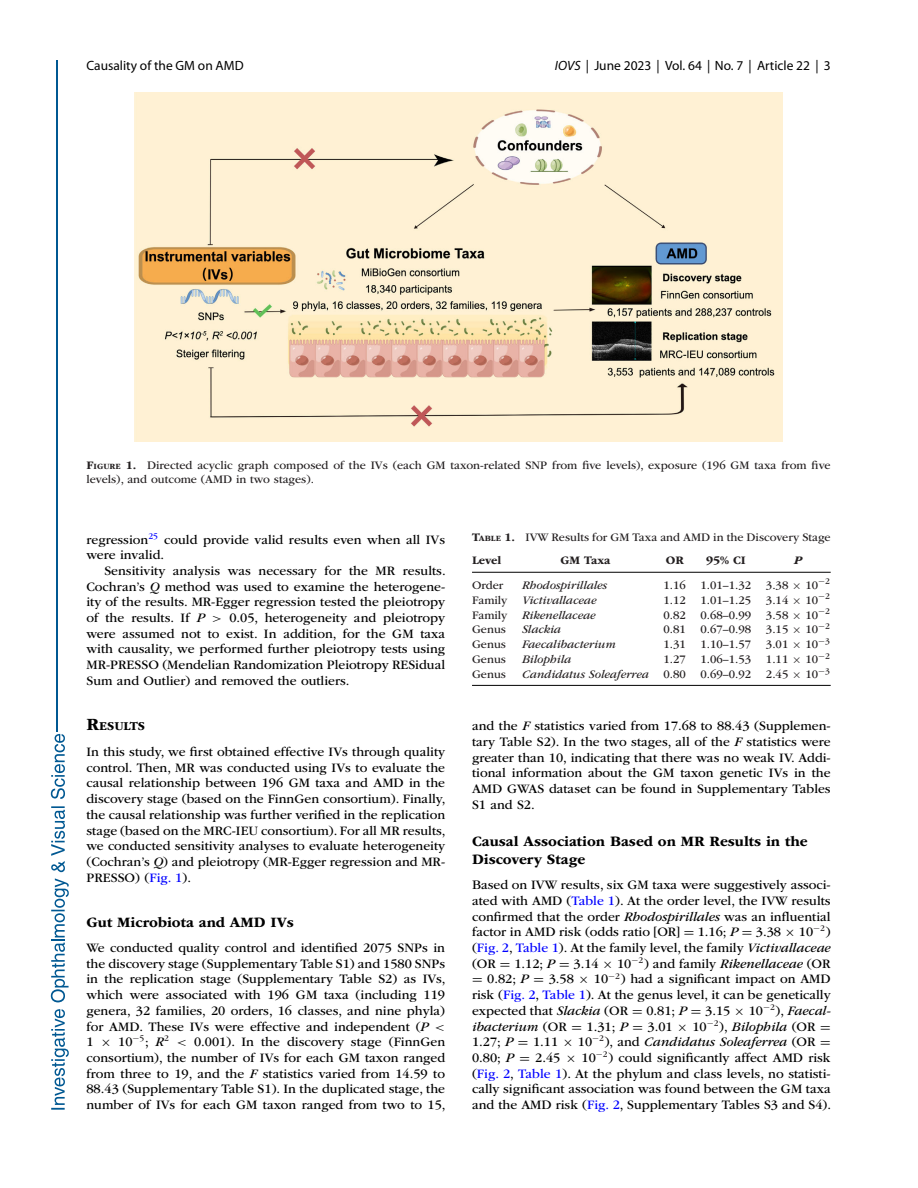
<style>
.page{position:relative;width:918px;height:1188px;background:#fff}
.page>*{position:absolute;margin:0;border:0;box-sizing:border-box;transform-origin:0 0}
.t1{font:700 15px/18px "ITC Garamond Std";color:#000}
.t2{font:13.5px/15.8px "ITC Garamond Std";color:#000;text-align:justify}
.t3{font:13.5px "Myriad Pro";color:#000}
.t4{font:700 12.6px "ITC Garamond Std";color:#000}
.t5{font:12px/13.5px "ITC Garamond Std";color:#231f20}
.t6{font:italic 12px "ITC Garamond Std";color:#231f20}
.t7{font:700 12px "ITC Garamond Std";color:#231f20}
.t8{font:italic 700 12px "ITC Garamond Std";color:#231f20}
.s1{font-style:italic}
.s2{font-weight:700}
.s3{font-weight:700;font-size:8.4px}
.s4{font-family:"RMTMI"}
.s5{font-size:18px}
.s6{color:#00f}
.s7{font-family:"MTSY"}
.s8{font-style:normal}
.s9{font-family:"MTSY";font-style:normal}
</style>
<div class="page">
<hr style="left:57px;top:60px;width:1px;height:672px;background:#005892">
<svg style="left:51px;top:734px;width:18px;height:376px"></svg>
<img style="left:135px;top:93px;width:648px;height:348px">
<hr style="left:472px;top:572px;width:359px;height:1px;background:#000">
<hr style="left:472px;top:685px;width:359px;height:1px;background:#000">
<p class="t3" style="left:86px;top:57px;width:159px">Causality of the GM on AMD</p>
<p class="t3" style="left:555px;top:57px;width:277px"><span class="s1">IOVS</span> | June 2023 | Vol. 64 | No. 7 | Article 22 | 3</p>
<p class="t5" style="left:86px;top:460px;width:746px"><span class="s2">F</span><span class="s3">IGURE</span> <span class="s2">1.</span> Directed acyclic graph composed of the IVs (each GM taxon-related SNP from five levels), exposure (196 GM taxa from five levels), and outcome (AMD in two stages).</p>
<p class="t2" style="left:86px;top:533px;width:360px">regression<sup>25</sup> could provide valid results even when all IVs were invalid.</p>
<p class="t2" style="left:86px;top:564px;width:361px;text-indent:18px">Sensitivity analysis was necessary for the MR results.<br>Cochran’s <span class="s1">Q</span> method was used to examine the heterogene&shy;ity of the results. MR-Egger regression tested the pleiotropy of the results. If <span class="s1">P</span> <span class="s4">&gt;</span> 0.05, heterogeneity and pleiotropy were assumed not to exist. In addition, for the GM taxa with causality, we performed further pleiotropy tests using MR-PRESSO (Mendelian Randomization Pleiotropy RESidual Sum and Outlier) and removed the outliers.</p>
<p class="t4" style="left:86px;top:721px;width:60px"><span class="s5">R</span>ESULTS</p>
<p class="t2" style="left:86px;top:745px;width:361px">In this study, we first obtained effective IVs through quality control. Then, MR was conducted using IVs to evaluate the causal relationship between 196 GM taxa and AMD in the discovery stage (based on the FinnGen consortium). Finally, the causal relationship was further verified in the replication stage (based on the MRC-IEU consortium). For all MR results, we conducted sensitivity analyses to evaluate heterogeneity (Cochran’s <span class="s1">Q</span>) and pleiotropy (MR-Egger regression and MR-PRESSO) (<span class="s6">Fig. 1</span>).</p>
<p class="t1" style="left:86px;top:914px;width:209px">Gut Microbiota and AMD IVs</p>
<p class="t2" style="left:86px;top:941px;width:361px">We conducted quality control and identified 2075 SNPs in the discovery stage (Supplementary Table S1) and 1580 SNPs in the replication stage (Supplementary Table S2) as IVs, which were associated with 196 GM taxa (including 119 genera, 32 families, 20 orders, 16 classes, and nine phyla) for AMD. These IVs were effective and independent (<span class="s1">P</span> <span class="s4">&lt; </span>1 <span class="s7">×</span> 10<sup>−</sup><sup>5</sup>; <span class="s1">R</span><sup>2</sup> <span class="s4">&lt;</span> 0.001). In the discovery stage (FinnGen consortium), the number of IVs for each GM taxon ranged from three to 19, and the <span class="s1">F</span> statistics varied from 14.59 to 88.43 (Supplementary Table S1). In the duplicated stage, the number of IVs for each GM taxon ranged from two to 15,</p>
<p class="t5" style="left:472px;top:526px;width:360px;line-height:23.1px"><span class="s2">T</span><span class="s3">ABLE</span> <span class="s2">1.</span> IVW Results for GM Taxa and AMD in the Discovery Stage<br><span class="s2">Level</span></p>
<p class="t7" style="left:561px;top:556px;width:52px">GM Taxa</p>
<p class="t7" style="left:666px;top:556px;width:20px">OR</p>
<p class="t7" style="left:706px;top:556px;width:41px">95% CI</p>
<p class="t8" style="left:794px;top:556px;width:10px">P</p>
<p class="t5" style="left:472px;top:579px;width:33px">Order</p>
<p class="t6" style="left:522px;top:577px;width:87px">Rhodospirillales</p>
<p class="t5" style="left:664px;top:579px;width:168px">1.16 1.01–1.32 3.38 <span class="s7">×</span> 10<sup>−</sup><sup>2</sup></p>
<p class="t6" style="left:472px;top:592px;width:126px"><span class="s8">Family</span> Victivallaceae</p>
<p class="t5" style="left:664px;top:594px;width:168px">1.12 1.01–1.25 3.14 <span class="s7">×</span> 10<sup>−</sup><sup>2</sup></p>
<p class="t6" style="left:472px;top:607px;width:125px"><span class="s8">Family</span> Rikenellaceae</p>
<p class="t5" style="left:664px;top:609px;width:168px">0.82 0.68–0.99 3.58 <span class="s7">×</span> 10<sup>−</sup><sup>2</sup></p>
<p class="t5" style="left:472px;top:624px;width:36px">Genus</p>
<p class="t6" style="left:522px;top:622px;width:40px">Slackia</p>
<p class="t5" style="left:664px;top:624px;width:168px">0.81 0.67–0.98 3.15 <span class="s7">×</span> 10<sup>−</sup><sup>2</sup></p>
<p class="t5" style="left:472px;top:639px;width:36px">Genus</p>
<p class="t6" style="left:522px;top:637px;width:95px">Faecalibacterium</p>
<p class="t5" style="left:664px;top:639px;width:168px">1.31 1.10–1.57 3.01 <span class="s7">×</span> 10<sup>−</sup><sup>3</sup></p>
<p class="t5" style="left:472px;top:654px;width:36px">Genus</p>
<p class="t6" style="left:522px;top:652px;width:51px">Bilophila</p>
<p class="t5" style="left:664px;top:654px;width:168px">1.27 1.06–1.53 1.11 <span class="s7">×</span> 10<sup>−</sup><sup>2</sup></p>
<p class="t5" style="left:472px;top:669px;width:36px">Genus</p>
<p class="t6" style="left:522px;top:667px;width:309px">Candidatus Soleaferrea <span class="s8">0.80 0.69–0.92 2.45</span> <span class="s9">×</span> <span class="s8">10</span><sup>−</sup><sup>3</sup></p>
<p class="t2" style="left:472px;top:719px;width:360px">and the <span class="s1">F</span> statistics varied from 17.68 to 88.43 (Supplemen&shy;tary Table S2). In the two stages, all of the <span class="s1">F</span> statistics were greater than 10, indicating that there was no weak IV. Addi&shy;tional information about the GM taxon genetic IVs in the AMD GWAS dataset can be found in Supplementary Tables S1 and S2.</p>
<p class="t1" style="left:472px;top:833px;width:337px">Causal Association Based on MR Results in the<br>Discovery Stage</p>
<p class="t2" style="left:472px;top:878px;width:361px">Based on IVW results, six GM taxa were suggestively associ&shy;ated with AMD (<span class="s6">Table 1</span>). At the order level, the IVW results confirmed that the order <span class="s1">Rhodospirillales</span> was an influential factor in AMD risk (odds ratio [OR] <span class="s7">=</span> 1.16; <span class="s1">P</span> <span class="s7">=</span> 3.38 <span class="s7">×</span> 10<sup>−</sup><sup>2</sup>) (<span class="s6">Fig. 2</span>, <span class="s6">Table 1</span>). At the family level, the family <span class="s1">Victivallaceae </span>(OR <span class="s7">=</span> 1.12; <span class="s1">P</span> <span class="s7">=</span> 3.14 <span class="s7">×</span> 10<sup>−</sup><sup>2</sup>) and family <span class="s1">Rikenellaceae</span> (OR <span class="s7">=</span> 0.82; <span class="s1">P</span> <span class="s7">=</span> 3.58 <span class="s7">×</span> 10<sup>−</sup><sup>2</sup>) had a significant impact on AMD risk (<span class="s6">Fig. 2</span>, <span class="s6">Table 1</span>). At the genus level, it can be genetically expected that <span class="s1">Slackia</span> (OR <span class="s7">=</span> 0.81; <span class="s1">P</span> <span class="s7">=</span> 3.15 <span class="s7">×</span> 10<sup>−</sup><sup>2</sup>), <span class="s1">Faecal&shy;ibacterium</span> (OR <span class="s7">=</span> 1.31; <span class="s1">P</span> <span class="s7">=</span> 3.01 <span class="s7">×</span> 10<sup>−</sup><sup>2</sup>), <span class="s1">Bilophila</span> (OR <span class="s7">= </span>1.27; <span class="s1">P</span> <span class="s7">=</span> 1.11 <span class="s7">×</span> 10<sup>−</sup><sup>2</sup>), and <span class="s1">Candidatus Soleaferrea</span> (OR <span class="s7">= </span>0.80; <span class="s1">P</span> <span class="s7">=</span> 2.45 <span class="s7">×</span> 10<sup>−</sup><sup>2</sup>) could significantly affect AMD risk (<span class="s6">Fig. 2</span>, <span class="s6">Table 1</span>). At the phylum and class levels, no statisti&shy;cally significant association was found between the GM taxa and the AMD risk (<span class="s6">Fig. 2</span>, Supplementary Tables S3 and S4).</p>
</div>
